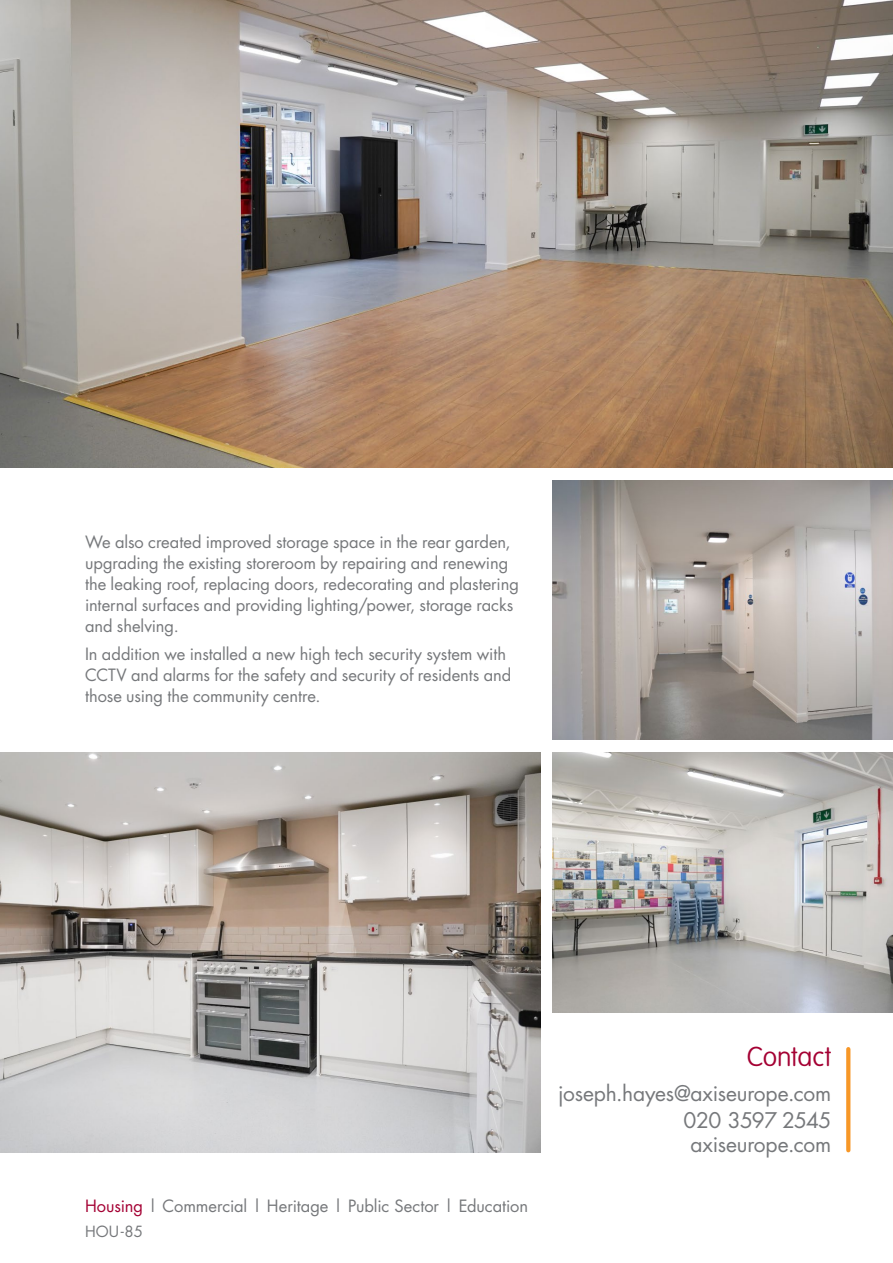
<style>
.page{position:relative;width:893px;height:1263px;background:#fff}
.page>*{position:absolute;margin:0;border:0;box-sizing:border-box;transform-origin:0 0}
.BODY_COPY{font:100 27px "VAG Rounded";color:#a40133}
.BODY_COPY-2{font:21px "Futura";letter-spacing:-.01em;color:#76787b}
.BODY_COPY-3{font:21px "Futura";letter-spacing:-.03em;color:#76787b}
.BODY_COPY-4{font:16.5px/21px "Futura";letter-spacing:-.005em;color:#76787b}
.BODY_COPY-5{font:15px "Futura";color:#76787b}
.s1{color:#a40133}
</style>
<div class="page">
<svg style="left:846px;top:1049px;width:4px;height:101px"></svg>
<img style="left:553px;top:480px;width:340px;height:260px">
<img style="left:553px;top:753px;width:340px;height:259px">
<img style="left:0;top:0;width:893px;height:468px">
<img style="left:0;top:753px;width:540px;height:399px">
<p class="BODY_COPY-4" style="left:85px;top:531px;width:435px">We also created improved storage space in the rear garden, upgrading the existing storeroom by repairing and renewing the leaking roof, replacing doors, redecorating and plastering internal surfaces and providing lighting/power, storage racks and shelving.</p>
<p class="BODY_COPY-4" style="left:85px;top:643px;width:428px">In addition we installed a new high tech security system with<br>CCTV and alarms for the safety and security of residents and those using the community centre.</p>
<p class="BODY_COPY-4" style="left:85px;top:1195px;width:445px"><span class="s1">Housing</span> | Commercial | Heritage | Public Sector | Education</p>
<p class="BODY_COPY-5" style="left:85px;top:1221px;width:59px">HOU-85</p>
<p class="BODY_COPY" style="left:747px;top:1041px;width:86px">Contact</p>
<p class="BODY_COPY-2" style="left:558px;top:1079px;width:275px">joseph.hayes@axiseurope.com</p>
<p class="BODY_COPY-3" style="left:684px;top:1106px;width:149px">020 3597 2545</p>
<p class="BODY_COPY-2" style="left:690px;top:1130px;width:142px">axiseurope.com</p>
</div>
